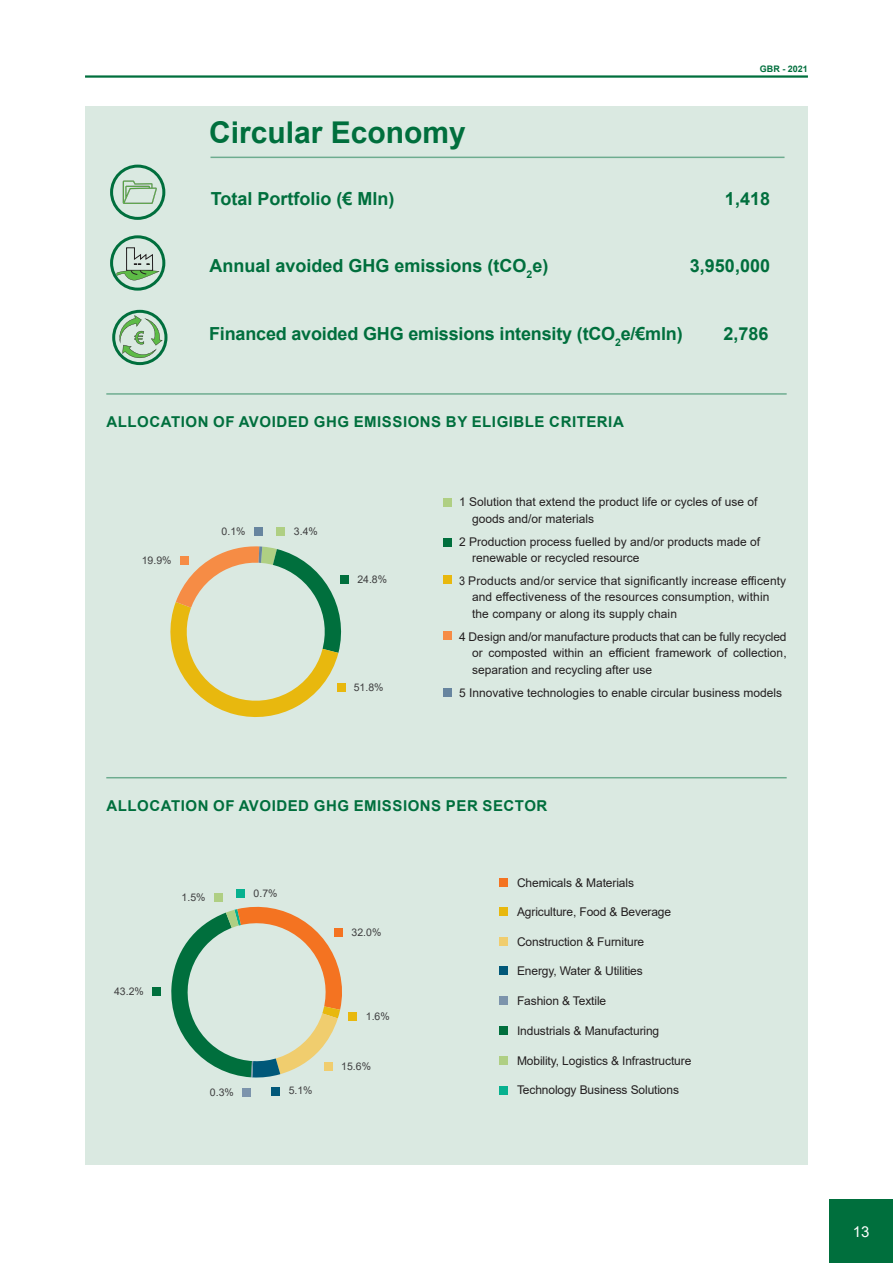
<style>
.page{position:relative;width:893px;height:1263px;background:#fff}
.page>*{position:absolute;margin:0;border:0;box-sizing:border-box;transform-origin:0 0}
.t1{font:700 30px "Arial";color:#006f3d}
.t2{font:700 18px "Arial";color:#006f3d}
.t3{font:700 15px "Arial";letter-spacing:.035em;color:#006f3d}
.t4{font:15px "Arial";color:#fff}
.t5{font:12px/16.5px "Arial";color:#231f20}
.t6{font:12px/16.5px "Arial";color:#231f20;scale:.9 1}
.t7{font:10.5px "Arial";color:#3e3e3f}
.t8{font:700 9px "Arial";color:#006f3d}
</style>
<div class="page">
<div style="left:829px;top:1199px;width:64px;height:64px;background:#006f3d"></div>
<hr style="left:85px;top:75px;width:723px;height:3px;background:#006f3d">
<div style="left:85px;top:106px;width:723px;height:1059px;background:#dae9e1"></div>
<hr style="left:210px;top:157px;width:574px;height:1px;background:#006f3d">
<hr style="left:106px;top:393px;width:681px;height:2px;background:#006f3d">
<hr style="left:106px;top:777px;width:681px;height:1px;background:#006f3d">
<div style="left:112px;top:310px;width:55px;height:55px;border:3px solid #006f3d;border-radius:50%"></div>
<svg style="left:118px;top:315px;width:45px;height:43px"></svg>
<div style="left:110px;top:235px;width:55px;height:56px;border:3px solid #006f3d;border-radius:50%"></div>
<svg style="left:116px;top:247px;width:44px;height:33px"></svg>
<div style="left:110px;top:165px;width:55px;height:55px;border:3px solid #006f3d;border-radius:50%"></div>
<svg style="left:123px;top:181px;width:34px;height:23px"></svg>
<div style="left:254px;top:527px;width:9px;height:9px;background:#67859f"></div>
<div style="left:500px;top:878px;width:8px;height:9px;background:#f47321"></div>
<div style="left:500px;top:1086px;width:8px;height:8px;background:#07b18f"></div>
<div style="left:500px;top:907px;width:8px;height:9px;background:#e8b80e"></div>
<div style="left:500px;top:937px;width:8px;height:8px;background:#f0cd6e"></div>
<div style="left:500px;top:1056px;width:8px;height:8px;background:#afcf83"></div>
<div style="left:500px;top:967px;width:8px;height:8px;background:#015879"></div>
<div style="left:500px;top:1026px;width:8px;height:9px;background:#006f3d"></div>
<div style="left:500px;top:996px;width:8px;height:9px;background:#7c94ac"></div>
<div style="left:277px;top:527px;width:8px;height:9px;background:#afcf83"></div>
<svg style="left:170px;top:546px;width:179px;height:171px"></svg>
<div style="left:443px;top:499px;width:9px;height:8px;background:#afcf83"></div>
<div style="left:443px;top:538px;width:9px;height:9px;background:#006f3d"></div>
<div style="left:443px;top:576px;width:9px;height:8px;background:#e8b80e"></div>
<div style="left:443px;top:631px;width:9px;height:9px;background:#f68c45"></div>
<div style="left:443px;top:688px;width:9px;height:8px;background:#67859f"></div>
<div style="left:236px;top:889px;width:9px;height:8px;background:#07b18f"></div>
<div style="left:348px;top:1012px;width:9px;height:9px;background:#e8b80e"></div>
<div style="left:271px;top:1087px;width:9px;height:8px;background:#015879"></div>
<div style="left:152px;top:987px;width:9px;height:8px;background:#006f3d"></div>
<div style="left:242px;top:1088px;width:9px;height:8px;background:#7c94ac"></div>
<div style="left:214px;top:893px;width:9px;height:9px;background:#afcf83"></div>
<svg style="left:171px;top:906px;width:172px;height:172px"></svg>
<h1 class="t1" style="left:209px;top:111px;width:258px">Circular Economy</h1>
<p class="t8" style="left:760px;top:62px;width:50px">GBR - 2021</p>
<h2 class="t2" style="left:211px;top:186px;width:185px">Total Portfolio (€ Mln)</h2>
<h2 class="t2" style="left:725px;top:186px;width:47px">1,418</h2>
<h2 class="t2" style="left:209px;top:253px;width:340px">Annual avoided GHG emissions (tCO<sub>2</sub>e)</h2>
<h2 class="t2" style="left:690px;top:253px;width:82px">3,950,000</h2>
<h2 class="t2" style="left:209px;top:321px;width:475px">Financed avoided GHG emissions intensity (tCO<sub>2</sub>e/€mln)</h2>
<h2 class="t2" style="left:724px;top:321px;width:47px">2,786</h2>
<p class="t3" style="left:107px;top:411px;width:519px">ALLOCATION OF AVOIDED GHG EMISSIONS BY ELIGIBLE CRITERIA</p>
<p class="t7" style="left:142px;top:553px;width:31px">19.9%</p>
<p class="t7" style="left:222px;top:524px;width:25px">0.1%</p>
<p class="t7" style="left:294px;top:524px;width:25px">3.4%</p>
<p class="t7" style="left:357px;top:572px;width:31px">24.8%</p>
<p class="t7" style="left:354px;top:680px;width:31px">51.8%</p>
<p class="t5" style="left:472px;top:494px;width:287px;text-indent:-13px">1 Solution that extend the product life or cycles of use of goods and/or materials</p>
<p class="t5" style="left:472px;top:533px;width:290px;text-indent:-13px">2 Production process fuelled by and/or products made of renewable or recycled resource</p>
<p class="t6" style="left:472px;top:572px;width:351px;text-indent:-13px">3 Products and/or service that significantly increase efficenty and effectiveness of the resources consumption, within the company or along its supply chain</p>
<p class="t5" style="left:472px;top:628px;width:316px;text-align:justify;text-indent:-13px">4 Design and/or manufacture products that can be fully recycled or composted within an efficient framework of collection, separation and recycling after use</p>
<p class="t5" style="left:459px;top:684px;width:324px">5 Innovative technologies to enable circular business models</p>
<p class="t3" style="left:107px;top:795px;width:442px">ALLOCATION OF AVOIDED GHG EMISSIONS PER SECTOR</p>
<p class="t7" style="left:114px;top:984px;width:31px">43.2%</p>
<p class="t7" style="left:182px;top:890px;width:25px">1.5%</p>
<p class="t7" style="left:254px;top:886px;width:25px">0.7%</p>
<p class="t7" style="left:210px;top:1085px;width:25px">0.3%</p>
<p class="t7" style="left:289px;top:1083px;width:25px">5.1%</p>
<p class="t7" style="left:352px;top:925px;width:31px">32.0%</p>
<p class="t7" style="left:366px;top:1009px;width:25px">1.6%</p>
<p class="t7" style="left:341px;top:1059px;width:31px">15.6%</p>
<p class="t5" style="left:517px;top:874px;width:118px">Chemicals &amp; Materials</p>
<p class="t5" style="left:517px;top:903px;width:156px">Agriculture, Food &amp; Beverage</p>
<p class="t5" style="left:517px;top:933px;width:129px">Construction &amp; Furniture</p>
<p class="t5" style="left:517px;top:963px;width:127px">Energy, Water &amp; Utilities</p>
<p class="t5" style="left:517px;top:992px;width:91px">Fashion &amp; Textile</p>
<p class="t5" style="left:517px;top:1022px;width:144px">Industrials &amp; Manufacturing</p>
<p class="t5" style="left:517px;top:1052px;width:176px">Mobility, Logistics &amp; Infrastructure</p>
<p class="t5" style="left:517px;top:1082px;width:164px">Technology Business Solutions</p>
<p class="t4" style="left:853px;top:1221px;width:18px">13</p>
</div>
